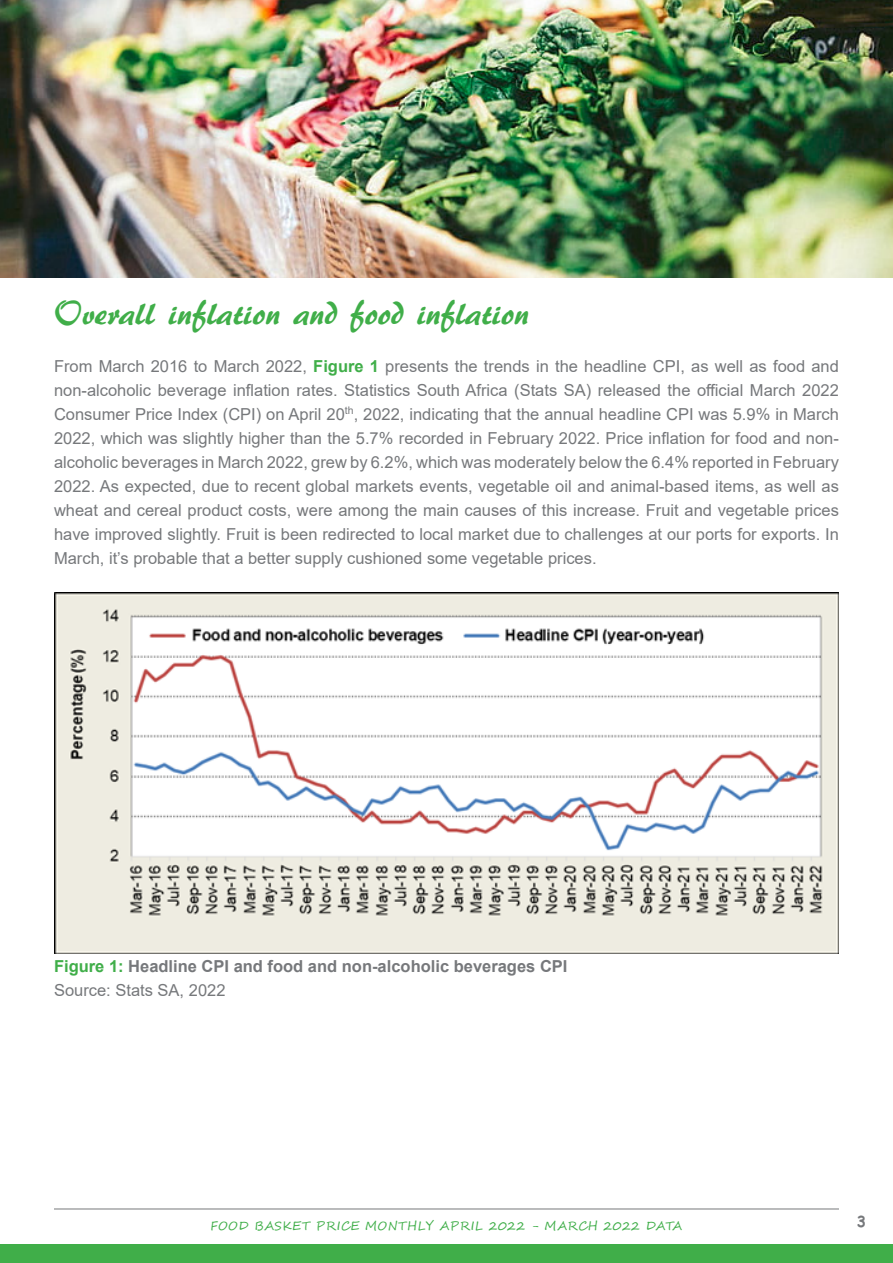
<style>
.page{position:relative;width:893px;height:1263px;background:#fff}
.page>*{position:absolute;margin:0;border:0;box-sizing:border-box;transform-origin:0 0}
.t1{font:34.5px "ARBERKLEY";color:#40ae49}
.t2{font:16.5px/24px "Arial";color:#76787b;text-align:justify}
.t3{font:700 16.5px "Arial";color:#76787b}
.t4{font:700 15px "Comic Sans MS";color:#76787b}
.t5{font:12px "Segoe Script";letter-spacing:.04em;color:#40ae49}
.s1{font-weight:700;color:#40ae49}
.s2{color:#40ae49}
</style>
<div class="page">
<hr style="left:54px;top:1208px;width:785px;height:1px;background:#76787b">
<div style="left:0;top:1244px;width:893px;height:19px;background:#40ae49"></div>
<img style="left:0;top:0;width:893px;height:278px">
<img style="left:55px;top:592px;width:784px;height:362px">
<p class="t1" style="left:54px;top:291px;width:476px">Overall inflation and food inflation</p>
<p class="t2" style="left:54px;top:354px;width:786px">From March 2016 to March 2022, <span class="s1">Figure 1</span> presents the trends in the headline CPI, as well as food and non-alcoholic beverage inflation rates. Statistics South Africa (Stats SA) released the official March 2022<br>Consumer Price Index (CPI) on April 20<sup>th</sup>, 2022, indicating that the annual headline CPI was 5.9% in March 2022, which was slightly higher than the 5.7% recorded in February 2022. Price inflation for food and non&shy;alcoholic beverages in March 2022, grew by 6.2%, which was moderately below the 6.4% reported in February 2022. As expected, due to recent global markets events, vegetable oil and animal-based items, as well as wheat and cereal product costs, were among the main causes of this increase. Fruit and vegetable prices have improved slightly. Fruit is been redirected to local market due to challenges at our ports for exports. In March, it’s probable that a better supply cushioned some vegetable prices.</p>
<p class="t3" style="left:54px;top:954px;width:515px"><span class="s2">Figure 1:</span> Headline CPI and food and non-alcoholic beverages CPI</p>
<p class="t2" style="left:54px;top:978px;width:173px">Source: Stats SA, 2022</p>
<p class="t5" style="left:211px;top:1216px;width:473px">FOOD BASKET PRICE MONTHLY APRIL 2022 - MARCH 2022 DATA</p>
<p class="t4" style="left:857px;top:1210px;width:11px">3</p>
</div>
